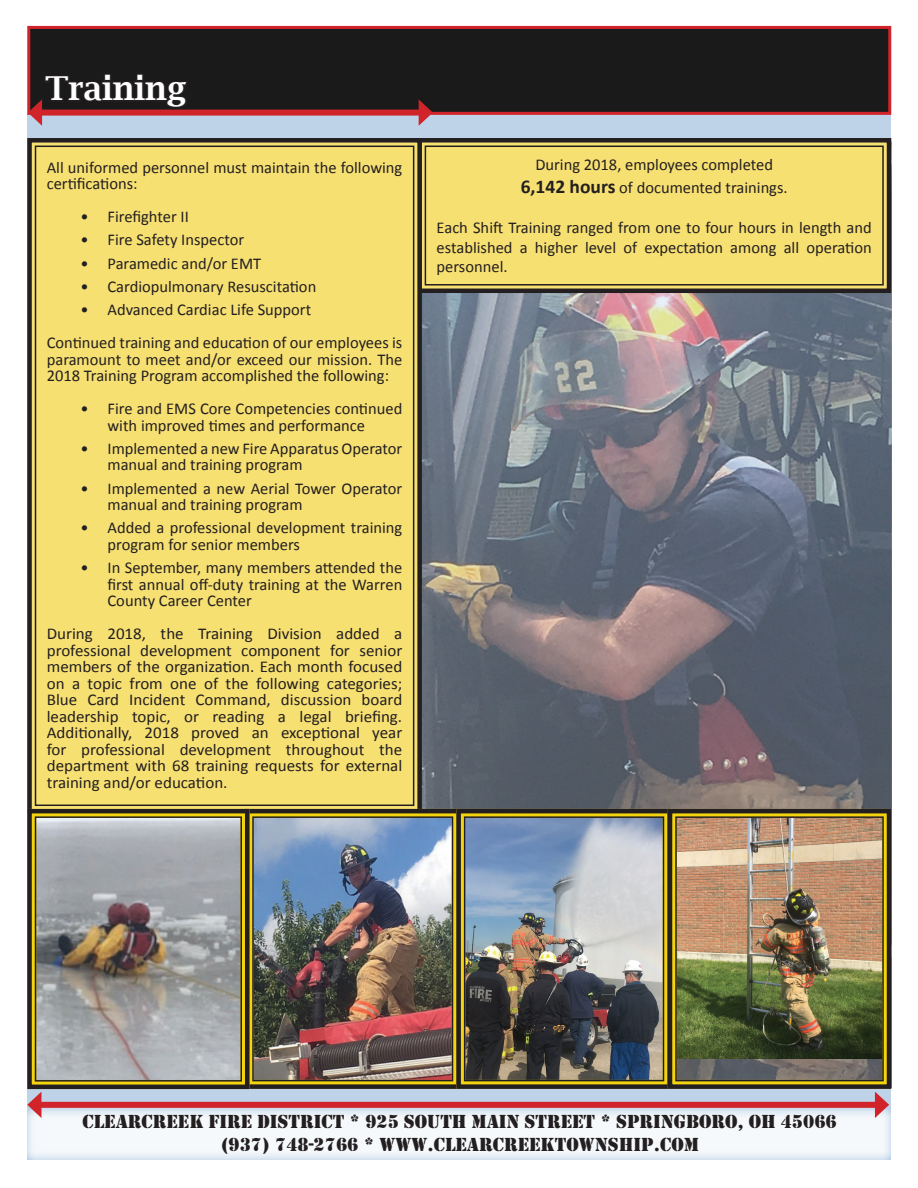
<style>
.page{position:relative;width:918px;height:1188px;background:#fff}
.page>*{position:absolute;margin:0;border:0;box-sizing:border-box;transform-origin:0 0}
.Page_Heading{font:600 33px "Lucida Bright";color:#fff}
.t1{font:19.5px "Stencil";color:#231f20}
.t2{font:16.5px/16.5px "Calibri";color:#231f20}
.s1{font-weight:700;font-size:19.5px}
</style>
<div class="page">
<div style="left:28px;top:114px;width:863px;height:1046px;background:#b8cfe6"></div>
<img style="left:424px;top:295px;width:467px;height:512px">
<svg style="left:27px;top:1108px;width:864px;height:52px;background:#eff4f8"></svg>
<div style="left:36px;top:1102px;width:844px;height:6px;background:#d1232a"></div>
<svg style="left:27px;top:1092px;width:14px;height:26px"></svg>
<svg style="left:875px;top:1092px;width:14px;height:26px"></svg>
<div style="left:29px;top:27px;width:861px;height:86px;background:#1a1a1a"></div>
<div style="left:27px;top:26px;width:864px;height:89px;border:3px solid #d1232a"></div>
<div style="left:37px;top:110px;width:387px;height:6px;background:#d1232a"></div>
<svg style="left:419px;top:100px;width:14px;height:26px"></svg>
<svg style="left:424px;top:138px;width:468px;height:157px;background:#e5d06c"></svg>
<div style="left:425px;top:146px;width:459px;height:140px;border:2px solid #231f20"></div>
<div style="left:27px;top:136px;width:397px;height:671px;background:#f7e072"></div>
<div style="left:35px;top:146px;width:379px;height:660px;border:2px solid #231f20"></div>
<svg style="left:28px;top:72px;width:163px;height:54px"></svg>
<img style="left:252px;top:807px;width:202px;height:282px">
<div style="left:252px;top:816px;width:201px;height:265px;border:2px solid #231f20"></div>
<svg style="left:27px;top:807px;width:225px;height:284px;background:#9b998f"></svg>
<div style="left:35px;top:816px;width:207px;height:266px;border:2px solid #231f20"></div>
<img style="left:454px;top:807px;width:212px;height:282px">
<div style="left:464px;top:816px;width:200px;height:265px;border:2px solid #231f20"></div>
<img style="left:666px;top:807px;width:226px;height:282px">
<div style="left:675px;top:816px;width:209px;height:265px;border:2px solid #231f20"></div>
<p class="Page_Heading" style="left:45px;top:70px;width:143px">Training</p>
<p class="t2" style="left:47px;top:159px;width:357px">All uniformed personnel must maintain the following certifications:</p>
<p class="t2" style="left:81px;top:208px;width:110px">• Firefighter II</p>
<p class="t2" style="left:81px;top:232px;width:165px">• Fire Safety Inspector</p>
<p class="t2" style="left:81px;top:255px;width:182px">• Paramedic and/or EMT</p>
<p class="t2" style="left:81px;top:278px;width:237px">• Cardiopulmonary Resuscitation</p>
<p class="t2" style="left:81px;top:301px;width:232px">• Advanced Cardiac Life Support</p>
<p class="t2" style="left:47px;top:334px;width:357px;text-align:justify">Continued training and education of our employees is paramount to meet and/or exceed our mission. The 2018 Training Program accomplished the following:</p>
<p class="t2" style="left:108px;top:400px;width:296px;text-indent:-27px">• Fire and EMS Core Competencies continued with improved times and performance</p>
<p class="t2" style="left:108px;top:440px;width:296px;text-indent:-27px">• Implemented a new Fire Apparatus Operator manual and training program</p>
<p class="t2" style="left:108px;top:480px;width:296px;text-indent:-27px">• Implemented a new Aerial Tower Operator manual and training program</p>
<p class="t2" style="left:108px;top:520px;width:296px;text-indent:-27px">• Added a professional development training program for senior members</p>
<p class="t2" style="left:108px;top:559px;width:296px;text-align:justify;text-indent:-27px">• In September, many members attended the first annual off-duty training at the Warren County Career Center</p>
<p class="t2" style="left:47px;top:625px;width:357px;text-align:justify">During 2018, the Training Division added a professional development component for senior members of the organization. Each month focused on a topic from one of the following categories; Blue Card Incident Command, discussion board leadership topic, or reading a legal briefing.<br>Additionally, 2018 proved an exceptional year for professional development throughout the department with 68 training requests for external training and/or education.</p>
<p class="t2" style="left:535px;top:156px;width:239px">During 2018, employees completed</p>
<p class="t2" style="left:521px;top:180px;width:269px"><span class="s1">6,142 hours</span> of documented trainings.</p>
<p class="t2" style="left:437px;top:218px;width:437px;line-height:19.8px;text-align:justify">Each Shift Training ranged from one to four hours in length and established a higher level of expectation among all operation personnel.</p>
<p class="t1" style="left:83px;top:1110px;width:756px">CLEARCREEK FIRE DISTRICT * 925 SOUTH MAIN STREET * SPRINGBORO, OH 45066</p>
<p class="t1" style="left:220px;top:1134px;width:480px">(937) 748-2766 * WWW.CLEARCREEKTOWNSHIP.COM</p>
</div>
